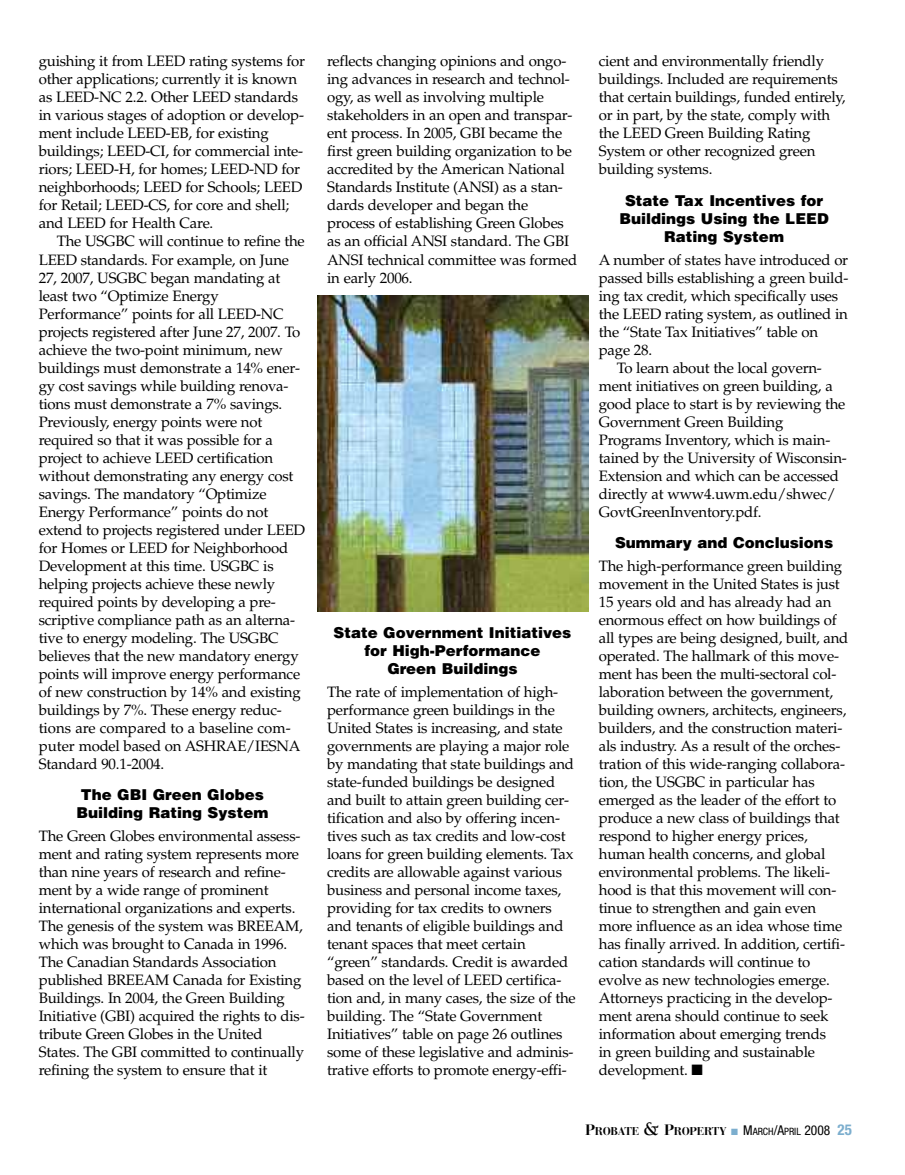
<style>
.page{position:relative;width:905px;height:1175px;background:#fff}
.page>*{position:absolute;margin:0;border:0;box-sizing:border-box;transform-origin:0 0}
.t1{font:15px/18px "Palatino";letter-spacing:-.015em;color:#000}
.t2{font:900 15px/18px "Helvetica";color:#000;text-align:center}
.t3{font:700 11.25px "Bauer Bodoni";letter-spacing:-.02em;color:#000}
.s1{font-size:15px}
.s2{font-family:"Berkeley";font-size:19.5px}
.s3{font-family:"Mathematical Pi Six";font-weight:400;font-size:9px;color:#7caece}
.s4{font-family:"Helvetica Neue";font-weight:400;font-stretch:condensed;font-size:13.5px}
.s5{font-family:"Helvetica Neue";font-weight:400;font-stretch:condensed;font-size:10.2px}
.s6{font-family:"Helvetica Neue";font-stretch:condensed;font-size:15px;color:#7caece}
</style>
<div class="page">
<img style="left:317px;top:296px;width:271px;height:315px">
<p class="t1" style="left:39px;top:54px;width:268px">guishing it from LEED rating systems for other applications; currently it is known as LEED-NC 2.2. Other LEED standards in various stages of adoption or develop&shy;ment include LEED-EB, for existing buildings; LEED-CI, for commercial inte&shy;riors; LEED-H, for homes; LEED-ND for neighborhoods; LEED for Schools; LEED for Retail; LEED-CS, for core and shell; and LEED for Health Care.</p>
<p class="t1" style="left:39px;top:234px;width:268px;text-indent:18px">The USGBC will continue to refine the LEED standards. For example, on June 27, 2007, USGBC began mandating at least two “Optimize Energy Performance” points for all LEED-NC projects registered after June 27, 2007. To achieve the two-point minimum, new buildings must demonstrate a 14% ener&shy;gy cost savings while building renova&shy;tions must demonstrate a 7% savings.<br>Previously, energy points were not required so that it was possible for a project to achieve LEED certification without demonstrating any energy cost savings. The mandatory “Optimize Energy Performance” points do not extend to projects registered under LEED for Homes or LEED for Neighborhood Development at this time. USGBC is helping projects achieve these newly required points by developing a pre&shy;scriptive compliance path as an alterna&shy;tive to energy modeling. The USGBC believes that the new mandatory energy points will improve energy performance of new construction by 14% and existing buildings by 7%. These energy reduc&shy;tions are compared to a baseline com&shy;puter model based on ASHRAE/IESNA Standard 90.1-2004.</p>
<p class="t2" style="left:76px;top:787px;width:193px;text-align:left">The GBI Green Globes<br>Building Rating System</p>
<p class="t1" style="left:39px;top:828px;width:267px">The Green Globes environmental assess&shy;ment and rating system represents more than nine years of research and refine&shy;ment by a wide range of prominent international organizations and experts.<br>The genesis of the system was BREEAM, which was brought to Canada in 1996.<br>The Canadian Standards Association published BREEAM Canada for Existing Buildings. In 2004, the Green Building Initiative (GBI) acquired the rights to dis&shy;tribute Green Globes in the United States. The GBI committed to continually refining the system to ensure that it</p>
<p class="t1" style="left:327px;top:54px;width:251px">reflects changing opinions and ongo&shy;ing advances in research and technol&shy;ogy, as well as involving multiple stakeholders in an open and transpar&shy;ent process. In 2005, GBI became the first green building organization to be accredited by the American National Standards Institute (ANSI) as a stan&shy;dards developer and began the process of establishing Green Globes as an official ANSI standard. The GBI ANSI technical committee was formed in early 2006.</p>
<p class="t2" style="left:333px;top:625px;width:239px">State Government Initiatives for High-Performance<br>Green Buildings</p>
<p class="t1" style="left:327px;top:684px;width:250px">The rate of implementation of high&shy;performance green buildings in the United States is increasing, and state governments are playing a major role by mandating that state buildings and state-funded buildings be designed and built to attain green building cer&shy;tification and also by offering incen&shy;tives such as tax credits and low-cost loans for green building elements. Tax credits are allowable against various business and personal income taxes, providing for tax credits to owners and tenants of eligible buildings and tenant spaces that meet certain “green” standards. Credit is awarded based on the level of LEED certifica&shy;tion and, in many cases, the size of the building. The “State Government Initiatives” table on page 26 outlines some of these legislative and adminis&shy;trative efforts to promote energy-effi-</p>
<p class="t1" style="left:598px;top:54px;width:248px">cient and environmentally friendly buildings. Included are requirements that certain buildings, funded entirely, or in part, by the state, comply with the LEED Green Building Rating System or other recognized green building systems.</p>
<p class="t2" style="left:619px;top:193px;width:210px">State Tax Incentives for<br>Buildings Using the LEED<br>Rating System</p>
<p class="t1" style="left:598px;top:252px;width:251px">A number of states have introduced or</p>
<p class="t1" style="left:598px;top:270px;width:251px">passed bills establishing a green build-</p>
<p class="t1" style="left:599px;top:288px;width:241px">ing tax credit, which specifically uses</p>
<p class="t1" style="left:599px;top:306px;width:251px">the LEED rating system, as outlined in</p>
<p class="t1" style="left:598px;top:324px;width:221px">the “State Tax Initiatives” table on</p>
<p class="t1" style="left:598px;top:342px;width:55px">page 28.</p>
<p class="t1" style="left:616px;top:360px;width:206px">To learn about the local govern-</p>
<p class="t1" style="left:598px;top:378px;width:235px">ment initiatives on green building, a</p>
<p class="t1" style="left:598px;top:396px;width:248px">good place to start is by reviewing the</p>
<p class="t1" style="left:598px;top:414px;width:186px">Government Green Building</p>
<p class="t1" style="left:598px;top:432px;width:233px">Programs Inventory, which is main-</p>
<p class="t1" style="left:598px;top:450px;width:249px">tained by the University of Wisconsin-</p>
<p class="t1" style="left:598px;top:468px;width:242px">Extension and which can be accessed</p>
<p class="t1" style="left:598px;top:486px;width:238px">directly at www4.uwm.edu/shwec/</p>
<p class="t1" style="left:598px;top:504px;width:164px">GovtGreenInventory.pdf.</p>
<p class="t2" style="left:615px;top:535px;width:219px">Summary and Conclusions</p>
<p class="t1" style="left:598px;top:558px;width:251px">The high-performance green building movement in the United States is just 15 years old and has already had an enormous effect on how buildings of all types are being designed, built, and operated. The hallmark of this move&shy;ment has been the multi-sectoral col&shy;laboration between the government, building owners, architects, engineers, builders, and the construction materi&shy;als industry. As a result of the orches&shy;tration of this wide-ranging collabora&shy;tion, the USGBC in particular has emerged as the leader of the effort to produce a new class of buildings that respond to higher energy prices, human health concerns, and global environmental problems. The likeli&shy;hood is that this movement will con&shy;tinue to strengthen and gain even more influence as an idea whose time has finally arrived. In addition, certifi&shy;cation standards will continue to evolve as new technologies emerge.<br>Attorneys practicing in the develop&shy;ment arena should continue to seek information about emerging trends<br>in green building and sustainable development. ■</p>
<p class="t3" style="left:585px;top:1127px;width:268px"><span class="s1">P</span>ROBATE <span class="s2">&amp;</span> <span class="s1">P</span>ROPERTY <span class="s3">-</span> <span class="s4">M</span><span class="s5">ARCH</span><span class="s4">/A</span><span class="s5">PRIL</span> <span class="s4">2008</span> <span class="s6">25</span></p>
</div>
